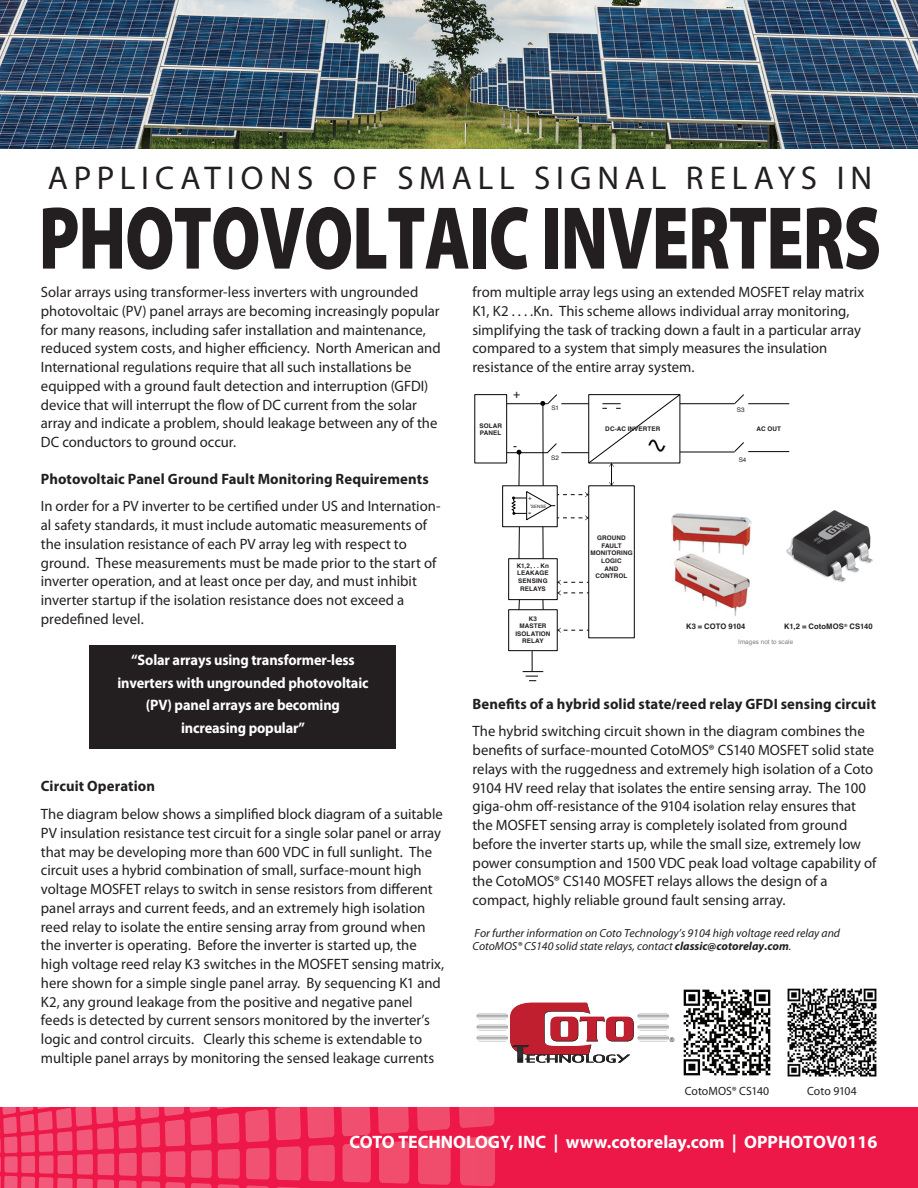
<style>
.page{position:relative;width:918px;height:1188px;background:#fff}
.page>*{position:absolute;margin:0;border:0;box-sizing:border-box;transform-origin:0 0}
.t1{font:900 90px "Myriad Pro";letter-spacing:-.015em;color:#231f20;scale:.75 1}
.t2{font:33px "Myriad Pro";letter-spacing:.175em;color:#231f20}
.t3{font:700 18px "Myriad Pro";color:#fff}
.t4{font:700 15.15px/22.6px "Myriad Pro";letter-spacing:-.01em;color:#fff;text-align:center;scale:.95 1}
.t5{font:15px/18.8px "Myriad Pro";color:#231f20}
.t6{font:700 15px "Myriad Pro";letter-spacing:.005em;color:#231f20}
.t7{font:12px "Myriad Pro";color:#231f20}
.t8{font:12px "Helvetica";color:#231f20}
.t9{font:italic 11.7px/13.8px "Myriad Pro";color:#231f20}
.t10{font:10.2px "Helvetica";color:#231f20}
.t11{font:700 7.65px "Helvetica";letter-spacing:.01em;color:#231f20}
.t12{font:700 6.3px/7.6px "Helvetica";letter-spacing:.015em;color:#231f20;text-align:center}
.t13{font:6.3px "Helvetica";color:#80807f}
.t14{font:6.3px "Helvetica";letter-spacing:.005em;color:#231f20}
.t15{font:6.3px "Arial";color:#231f20}
.t16{font:4.5px "Helvetica";color:#231f20}
.s1{font-weight:700}
</style>
<div class="page">
<svg style="left:0;top:1107px;width:918px;height:81px;background:#ee2855"></svg>
<svg style="left:190px;top:1107px;width:304px;height:33px;background:#ef3b61"></svg>
<img style="left:0;top:0;width:918px;height:148px">
<svg style="left:476px;top:1003px;width:193px;height:60px"></svg>
<img style="left:787px;top:988px;width:90px;height:89px">
<img style="left:683px;top:989px;width:88px;height:87px">
<div style="left:90px;top:645px;width:306px;height:104px;background:#231f20"></div>
<div style="left:588px;top:486px;width:47px;height:152px;border:1px solid #050504"></div>
<div style="left:502px;top:486px;width:55px;height:41px;border:1px solid #050504"></div>
<div style="left:508px;top:558px;width:49px;height:42px;border:1px solid #050504"></div>
<div style="left:508px;top:609px;width:49px;height:42px;border:1px solid #050504"></div>
<div style="left:475px;top:394px;width:32px;height:69px;border:1px solid #050504"></div>
<hr style="left:507px;top:403px;width:41px;height:1px;background:#050504">
<hr style="left:507px;top:452px;width:41px;height:1px;background:#050504">
<svg style="left:557px;top:580px;width:32px;height:15px"></svg>
<svg style="left:557px;top:628px;width:32px;height:5px"></svg>
<hr style="left:543px;top:527px;width:1px;height:32px;background:#050504">
<hr style="left:519px;top:527px;width:1px;height:32px;background:#050504">
<svg style="left:523px;top:651px;width:20px;height:30px"></svg>
<hr style="left:680px;top:403px;width:55px;height:1px;background:#050504">
<hr style="left:680px;top:452px;width:55px;height:1px;background:#050504">
<svg style="left:734px;top:394px;width:10px;height:10px"></svg>
<svg style="left:734px;top:442px;width:10px;height:10px"></svg>
<hr style="left:748px;top:403px;width:41px;height:1px;background:#050504">
<hr style="left:748px;top:451px;width:41px;height:1px;background:#050504">
<img style="left:671px;top:513px;width:81px;height:103px">
<img style="left:786px;top:510px;width:87px;height:72px">
<svg style="left:511px;top:394px;width:170px;height:127px"></svg>
<h2 class="t2" style="left:48px;top:160px;width:826px">APPLICATIONS OF SMALL SIGNAL RELAYS IN</h2>
<h1 class="t1" style="left:39px;top:187px;width:1125px">PHOTOVOLTAIC INVERTERS</h1>
<p class="t5" style="left:41px;top:283px;width:401px">Solar arrays using transformer-less inverters with ungrounded photovoltaic (PV) panel arrays are becoming increasingly popular for many reasons, including safer installation and maintenance, reduced system costs, and higher efficiency. North American and International regulations require that all such installations be equipped with a ground fault detection and interruption (GFDI) device that will interrupt the flow of DC current from the solar array and indicate a problem, should leakage between any of the DC conductors to ground occur.</p>
<p class="t6" style="left:41px;top:470px;width:389px">Photovoltaic Panel Ground Fault Monitoring Requirements</p>
<p class="t5" style="left:41px;top:497px;width:401px">In order for a PV inverter to be certified under US and Internation&shy;al safety standards, it must include automatic measurements of the insulation resistance of each PV array leg with respect to ground. These measurements must be made prior to the start of inverter operation, and at least once per day, and must inhibit inverter startup if the isolation resistance does not exceed a predefined level.</p>
<p class="t5" style="left:472px;top:283px;width:393px">from multiple array legs using an extended MOSFET relay matrix K1, K2 . . . .Kn. This scheme allows individual array monitoring, simplifying the task of tracking down a fault in a particular array compared to a system that simply measures the insulation resistance of the entire array system.</p>
<p class="t8" style="left:513px;top:385px;width:9px">+</p>
<p class="t14" style="left:551px;top:403px;width:9px">S1</p>
<p class="t14" style="left:737px;top:405px;width:9px">S3</p>
<p class="t12" style="left:479px;top:422px;width:24px;text-align:left">SOLAR<br>PANEL</p>
<p class="t12" style="left:605px;top:425px;width:57px">DC-AC INVERTER</p>
<p class="t12" style="left:757px;top:425px;width:26px">AC OUT</p>
<p class="t8" style="left:513px;top:436px;width:6px">-</p>
<p class="t14" style="left:551px;top:453px;width:9px">S2</p>
<p class="t14" style="left:739px;top:455px;width:9px">S4</p>
<p class="t14" style="left:528px;top:492px;width:5px">+</p>
<p class="t16" style="left:531px;top:503px;width:17px"><sup>I</sup>SENSE</p>
<p class="t10" style="left:528px;top:504px;width:5px">-</p>
<p class="t12" style="left:590px;top:534px;width:44px">GROUND<br>FAULT<br>MONITORING<br>LOGIC<br>AND<br>CONTROL</p>
<p class="t12" style="left:517px;top:562px;width:34px">K1,2, . . Kn<br>LEAKAGE<br>SENSING<br>RELAYS</p>
<p class="t12" style="left:515px;top:615px;width:37px">K3<br>MASTER<br>ISOLATION<br>RELAY</p>
<p class="t11" style="left:686px;top:621px;width:61px">K3 = COTO 9104</p>
<p class="t11" style="left:784px;top:621px;width:90px">K1,2 = CotoMOS<sup>®</sup> CS140</p>
<p class="t13" style="left:738px;top:637px;width:56px">Images not to scale</p>
<p class="t4" style="left:117px;top:649px;width:266px">“Solar arrays using transformer-less inverters with ungrounded photovoltaic (PV) panel arrays are becoming increasing popular”</p>
<p class="t6" style="left:41px;top:778px;width:116px">Circuit Operation</p>
<p class="t5" style="left:41px;top:805px;width:405px">The diagram below shows a simplified block diagram of a suitable PV insulation resistance test circuit for a single solar panel or array that may be developing more than 600 VDC in full sunlight. The circuit uses a hybrid combination of small, surface-mount high voltage MOSFET relays to switch in sense resistors from different panel arrays and current feeds, and an extremely high isolation reed relay to isolate the entire sensing array from ground when the inverter is operating. Before the inverter is started up, the high voltage reed relay K3 switches in the MOSFET sensing matrix, here shown for a simple single panel array. By sequencing K1 and K2, any ground leakage from the positive and negative panel feeds is detected by current sensors monitored by the inverter’s logic and control circuits. Clearly this scheme is extendable to multiple panel arrays by monitoring the sensed leakage currents</p>
<p class="t6" style="left:472px;top:695px;width:405px">Benefits of a hybrid solid state/reed relay GFDI sensing circuit</p>
<p class="t5" style="left:472px;top:722px;width:406px">The hybrid switching circuit shown in the diagram combines the benefits of surface-mounted CotoMOS® CS140 MOSFET solid state relays with the ruggedness and extremely high isolation of a Coto 9104 HV reed relay that isolates the entire sensing array. The 100 giga-ohm off-resistance of the 9104 isolation relay ensures that the MOSFET sensing array is completely isolated from ground before the inverter starts up, while the small size, extremely low power consumption and 1500 VDC peak load voltage capability of the CotoMOS® CS140 MOSFET relays allows the design of a compact, highly reliable ground fault sensing array.</p>
<p class="t9" style="left:472px;top:926px;width:369px">For further information on Coto Technology’s 9104 high voltage reed relay and<br>CotoMOS® CS140 solid state relays, contact <span class="s1">classic@cotorelay.com</span>.</p>
<p class="t15" style="left:670px;top:1035px;width:6px">®</p>
<p class="t7" style="left:685px;top:1084px;width:86px">CotoMOS® CS140</p>
<p class="t7" style="left:807px;top:1084px;width:51px">Coto 9104</p>
<p class="t3" style="left:349px;top:1131px;width:530px">COTO TECHNOLOGY, INC | www.cotorelay.com | OPPHOTOV0116</p>
</div>
